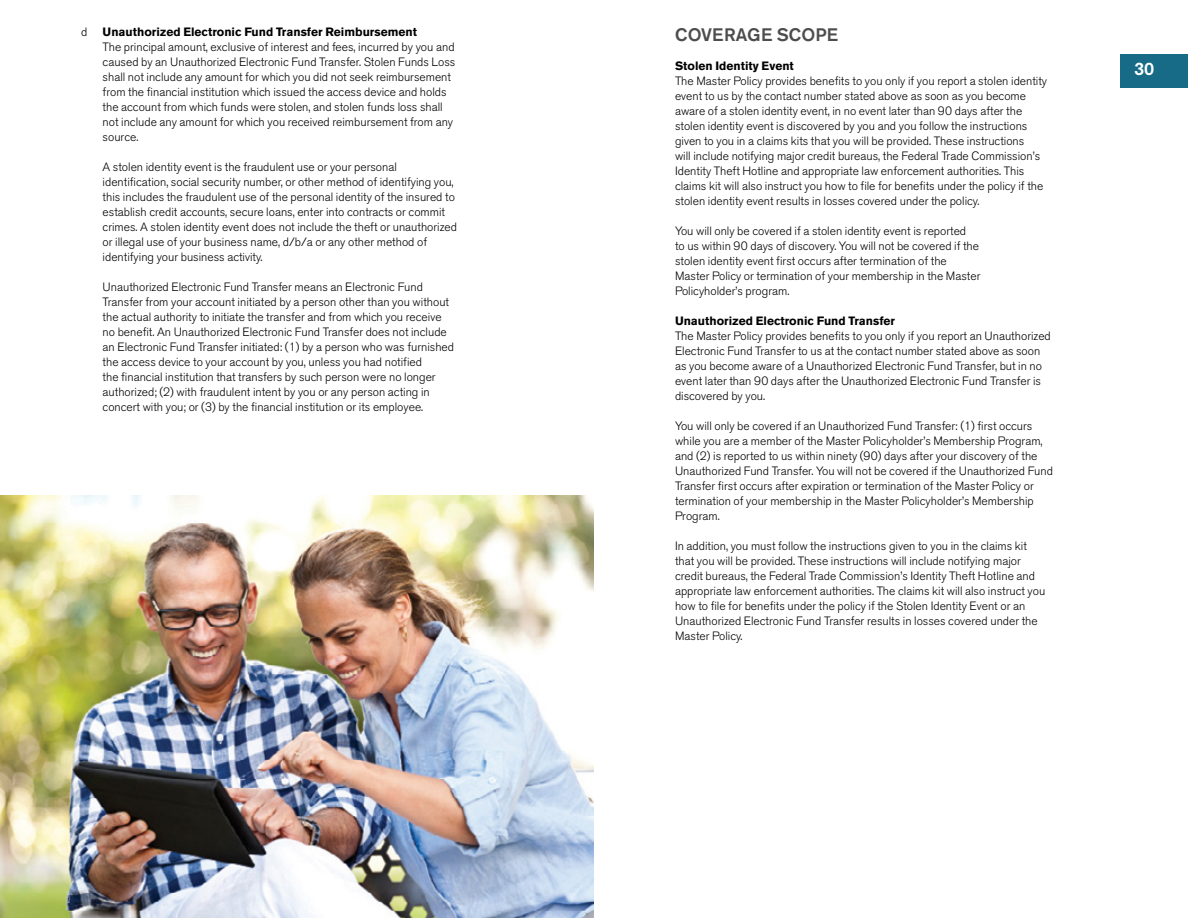
<style>
.page{position:relative;width:1188px;height:918px;background:#fff}
.page>*{position:absolute;margin:0;border:0;box-sizing:border-box;transform-origin:0 0}
.t1{font:500 18px "Akzidenz Grotesk BE";color:#4d4d4d}
.t2{font:500 18px "Akzidenz Grotesk BE";color:#fff}
.t3{font:300 12px/15px "Akzidenz Grotesk BE";color:#000}
.t4{font:700 12px "Akzidenz Grotesk BE";color:#000}
</style>
<div class="page">
<img style="left:0;top:496px;width:594px;height:422px">
<div style="left:1120px;top:54px;width:68px;height:34px;background:#176b87"></div>
<p class="t3" style="left:81px;top:25px;width:8px">d</p>
<p class="t4" style="left:103px;top:25px;width:316px">Unauthorized Electronic Fund Transfer Reimbursement</p>
<p class="t3" style="left:103px;top:40px;width:354px">The principal amount, exclusive of interest and fees, incurred by you and caused by an Unauthorized Electronic Fund Transfer. Stolen Funds Loss shall not include any amount for which you did not seek reimbursement from the financial institution which issued the access device and holds the account from which funds were stolen, and stolen funds loss shall not include any amount for which you received reimbursement from any source.</p>
<p class="t3" style="left:103px;top:160px;width:356px">A stolen identity event is the fraudulent use or your personal identification, social security number, or other method of identifying you, this includes the fraudulent use of the personal identity of the insured to establish credit accounts, secure loans, enter into contracts or commit crimes. A stolen identity event does not include the theft or unauthorized or illegal use of your business name, d/b/a or any other method of identifying your business activity.</p>
<p class="t3" style="left:103px;top:280px;width:353px">Unauthorized Electronic Fund Transfer means an Electronic Fund Transfer from your account initiated by a person other than you without the actual authority to initiate the transfer and from which you receive no benefit. An Unauthorized Electronic Fund Transfer does not include an Electronic Fund Transfer initiated: (1) by a person who was furnished the access device to your account by you, unless you had notified<br>the financial institution that transfers by such person were no longer authorized; (2) with fraudulent intent by you or any person acting in concert with you; or (3) by the financial institution or its employee.</p>
<h1 class="t1" style="left:675px;top:24px;width:165px">COVERAGE SCOPE</h1>
<p class="t4" style="left:675px;top:59px;width:120px">Stolen Identity Event</p>
<p class="t3" style="left:675px;top:73px;width:374px">The Master Policy provides benefits to you only if you report a stolen identity event to us by the contact number stated above as soon as you become aware of a stolen identity event, in no event later than 90 days after the stolen identity event is discovered by you and you follow the instructions given to you in a claims kits that you will be provided. These instructions<br>will include notifying major credit bureaus, the Federal Trade Commission’s Identity Theft Hotline and appropriate law enforcement authorities. This claims kit will also instruct you how to file for benefits under the policy if the stolen identity event results in losses covered under the policy.</p>
<p class="t3" style="left:675px;top:223px;width:307px">You will only be covered if a stolen identity event is reported<br>to us within 90 days of discovery. You will not be covered if the stolen identity event first occurs after termination of the Master Policy or termination of your membership in the Master Policyholder’s program.</p>
<p class="t4" style="left:675px;top:314px;width:222px">Unauthorized Electronic Fund Transfer</p>
<p class="t3" style="left:675px;top:328px;width:377px">The Master Policy provides benefits to you only if you report an Unauthorized Electronic Fund Transfer to us at the contact number stated above as soon as you become aware of a Unauthorized Electronic Fund Transfer, but in no event later than 90 days after the Unauthorized Electronic Fund Transfer is discovered by you.</p>
<p class="t3" style="left:675px;top:418px;width:379px">You will only be covered if an Unauthorized Fund Transfer: (1) first occurs while you are a member of the Master Policyholder’s Membership Program, and (2) is reported to us within ninety (90) days after your discovery of the Unauthorized Fund Transfer. You will not be covered if the Unauthorized Fund Transfer first occurs after expiration or termination of the Master Policy or termination of your membership in the Master Policyholder’s Membership Program.</p>
<p class="t3" style="left:675px;top:538px;width:372px">In addition, you must follow the instructions given to you in the claims kit that you will be provided. These instructions will include notifying major credit bureaus, the Federal Trade Commission’s Identity Theft Hotline and appropriate law enforcement authorities. The claims kit will also instruct you how to file for benefits under the policy if the Stolen Identity Event or an Unauthorized Electronic Fund Transfer results in losses covered under the Master Policy.</p>
<h1 class="t2" style="left:1134px;top:58px;width:22px">30</h1>
</div>
